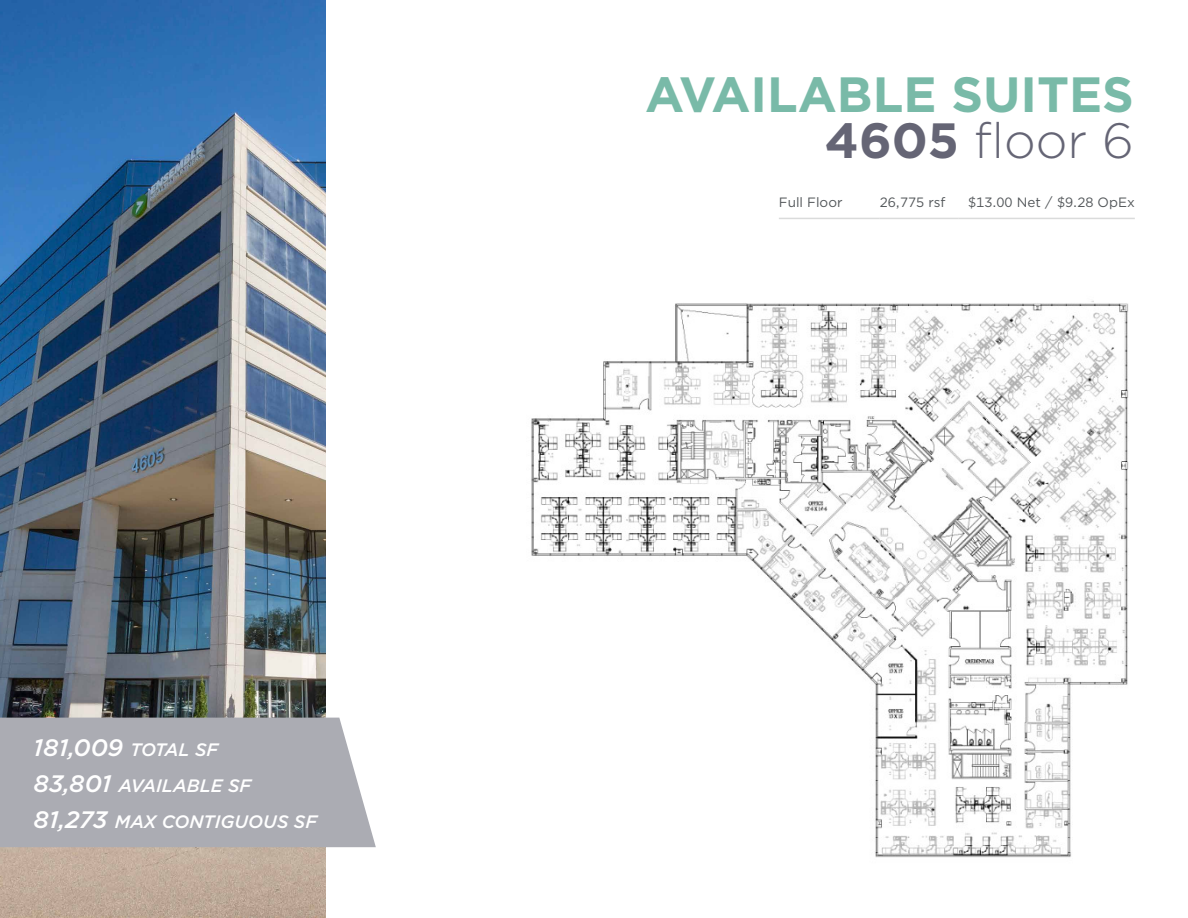
<style>
.page{position:relative;width:1188px;height:918px;background:#fff}
.page>*{position:absolute;margin:0;border:0;box-sizing:border-box;transform-origin:0 0}
.t1{font:700 49.5px/46.5px "Gotham";color:#79baa8;text-align:right}
.t2{font:italic 500 23.85px "Gotham";color:#fff}
.t3{font:italic 500 18px/36px "Gotham";color:#fff}
.t4{font:13.5px "Gotham";color:#53575a}
.s1{font-size:18px}
.s2{font-size:23.85px}
.s3{color:#656575}
.s4{font-weight:300;color:#656575}
</style>
<div class="page">
<img style="left:0;top:0;width:326px;height:918px">
<div style="left:0;top:718px;width:376px;height:129px;background:#abacb3"></div>
<hr style="left:880px;top:218px;width:78px;height:1px;background:#dadbdb">
<hr style="left:958px;top:218px;width:177px;height:1px;background:#dadbdb">
<hr style="left:779px;top:218px;width:101px;height:1px;background:#dadbdb">
<img style="left:531px;top:301px;width:598px;height:557px">
<h2 class="t2" style="left:34px;top:732px;width:186px">181,009 <span class="s1">TOTAL SF</span></h2>
<p class="t3" style="left:34px;top:767px;width:285px"><span class="s2">83,801</span> AVAILABLE SF<br><span class="s2">81,273</span> MAX CONTIGUOUS SF</p>
<h1 class="t1" style="left:645px;top:71px;width:490px">AVAILABLE SUITES<br><span class="s3">4605</span> <span class="s4">floor 6</span></h1>
<p class="t4" style="left:779px;top:194px;width:65px">Full Floor</p>
<p class="t4" style="left:880px;top:194px;width:67px">26,775 rsf</p>
<p class="t4" style="left:968px;top:194px;width:168px">$13.00 Net / $9.28 OpEx</p>
</div>
